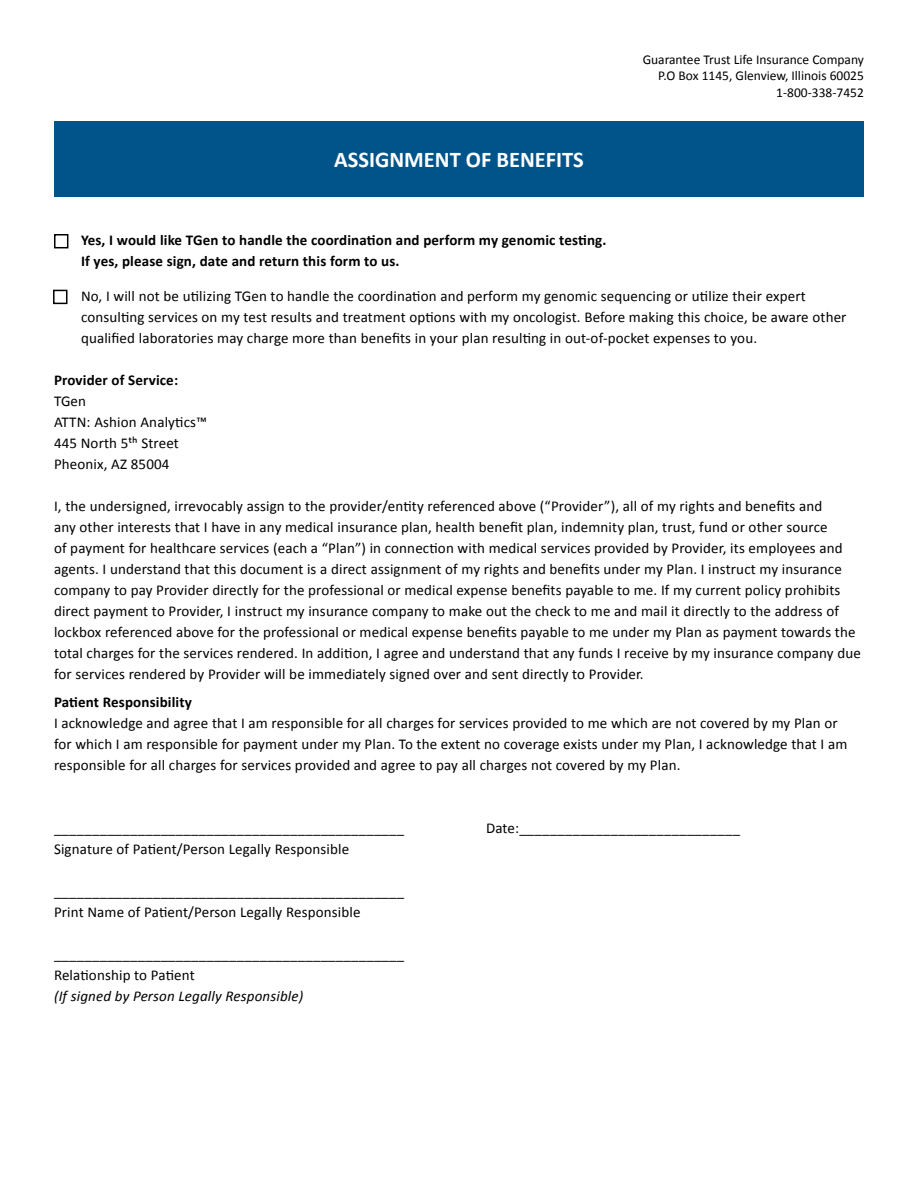
<style>
.page{position:relative;width:918px;height:1188px;background:#fff}
.page>*{position:absolute;margin:0;border:0;box-sizing:border-box;transform-origin:0 0}
.t1{font:700 22.5px "Calibri";color:#fff}
.t2{font:15px/21px "Calibri";letter-spacing:.01em;color:#000}
.t3{font:700 15px/21px "Calibri";letter-spacing:.01em;color:#000}
.t4{font:italic 15px "Calibri";letter-spacing:.01em;color:#000}
.t5{font:13.5px/16.2px "Calibri";color:#000;text-align:right}
</style>
<div class="page">
<div style="left:54px;top:122px;width:810px;height:75px;background:#005489"></div>
<div style="left:54px;top:234px;width:14px;height:14px;border:2px solid #000"></div>
<div style="left:53px;top:290px;width:15px;height:14px;border:2px solid #000"></div>
<h1 class="t1" style="left:334px;top:146px;width:251px">ASSIGNMENT OF BENEFITS</h1>
<p class="t5" style="left:643px;top:51px;width:223px">Guarantee Trust Life Insurance Company<br>P.O Box 1145, Glenview, Illinois 60025<br>1-800-338-7452</p>
<p class="t3" style="left:81px;top:230px;width:527px">Yes, I would like TGen to handle the coordination and perform my genomic testing.<br>If yes, please sign, date and return this form to us.</p>
<p class="t2" style="left:81px;top:285px;width:767px">No, I will not be utilizing TGen to handle the coordination and perform my genomic sequencing or utilize their expert consulting services on my test results and treatment options with my oncologist. Before making this choice, be aware other qualified laboratories may charge more than benefits in your plan resulting in out-of-pocket expenses to you.</p>
<p class="t3" style="left:54px;top:369px;width:126px">Provider of Service:</p>
<p class="t2" style="left:54px;top:390px;width:154px">TGen<br>ATTN: Ashion Analytics™<br>445 North 5th Street<br>Pheonix, AZ 85004</p>
<p class="t2" style="left:54px;top:495px;width:808px">I, the undersigned, irrevocably assign to the provider/entity referenced above (“Provider”), all of my rights and benefits and<br>any other interests that I have in any medical insurance plan, health benefit plan, indemnity plan, trust, fund or other source<br>of payment for healthcare services (each a “Plan”) in connection with medical services provided by Provider, its employees and agents. I understand that this document is a direct assignment of my rights and benefits under my Plan. I instruct my insurance company to pay Provider directly for the professional or medical expense benefits payable to me. If my current policy prohibits direct payment to Provider, I instruct my insurance company to make out the check to me and mail it directly to the address of lockbox referenced above for the professional or medical expense benefits payable to me under my Plan as payment towards the total charges for the services rendered. In addition, I agree and understand that any funds I receive by my insurance company due for services rendered by Provider will be immediately signed over and sent directly to Provider.</p>
<p class="t3" style="left:54px;top:691px;width:139px">Patient Responsibility</p>
<p class="t2" style="left:54px;top:712px;width:795px">I acknowledge and agree that I am responsible for all charges for services provided to me which are not covered by my Plan or for which I am responsible for payment under my Plan. To the extent no coverage exists under my Plan, I acknowledge that I am responsible for all charges for services provided and agree to pay all charges not covered by my Plan.</p>
<p class="t2" style="left:54px;top:817px;width:352px">______________________________________________</p>
<p class="t2" style="left:486px;top:817px;width:256px">Date:_____________________________</p>
<p class="t2" style="left:54px;top:838px;width:297px">Signature of Patient/Person Legally Responsible</p>
<p class="t2" style="left:54px;top:880px;width:352px">______________________________________________<br>Print Name of Patient/Person Legally Responsible</p>
<p class="t2" style="left:54px;top:943px;width:352px">______________________________________________<br>Relationship to Patient</p>
<p class="t4" style="left:54px;top:986px;width:251px">(If signed by Person Legally Responsible)</p>
</div>
